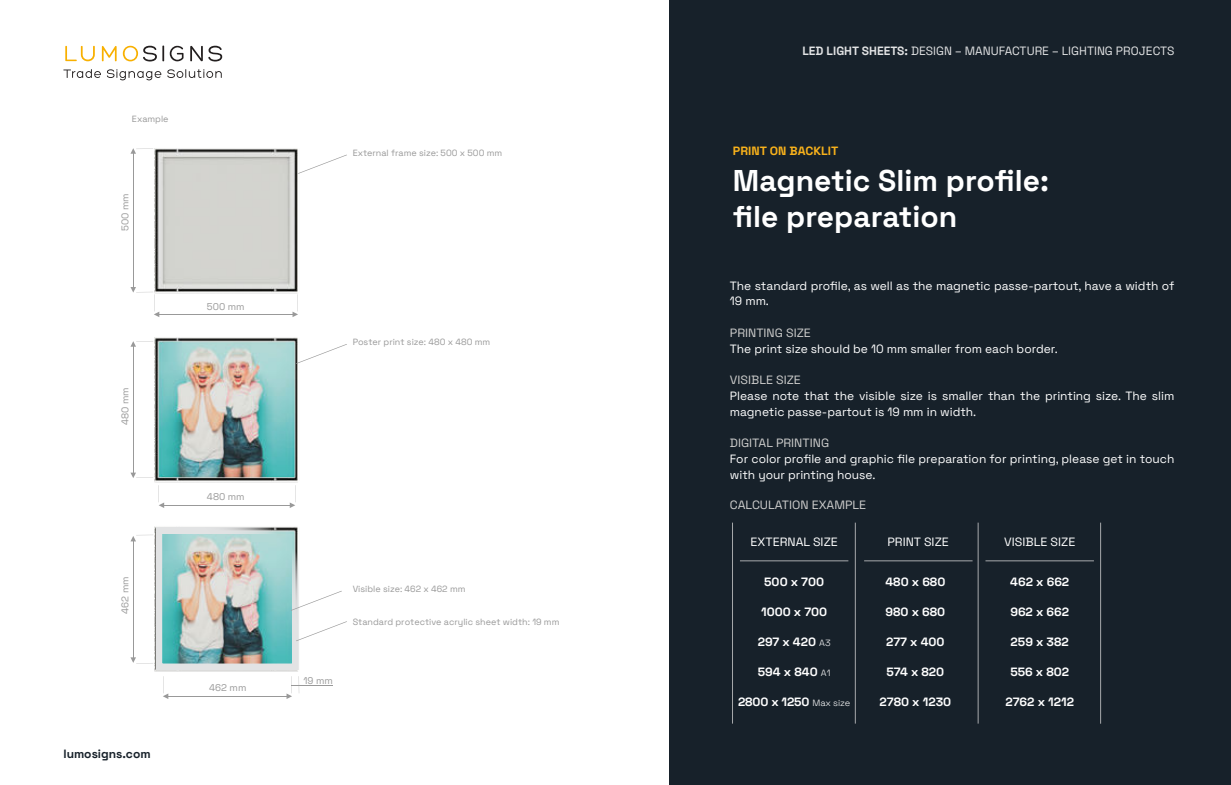
<style>
.page{position:relative;width:1231px;height:785px;background:#fff}
.page>*{position:absolute;margin:0;border:0;box-sizing:border-box;transform-origin:0 0}
.t1{font:700 30px/36px "Space Grotesk";color:#fff}
.t2{font:12px/15.8px "Space Grotesk";color:#fff}
.t3{font:700 12px "Space Grotesk";color:#fff}
.t4{font:12px "Space Grotesk";color:#cdcdcc}
.t5{font:12px "Space Grotesk";color:#e2e3e4}
.t6{font:700 12px "Space Grotesk";color:#f9b21b}
.t7{font:700 12px "Space Grotesk";color:#17212a}
.t8{font:9.75px "Space Grotesk";color:#999}
.t9{font:9px "Space Grotesk";color:#999}
.s1{font-weight:700}
.s2{font-weight:300;font-size:9px}
</style>
<div class="page">
<div style="left:669px;top:0;width:562px;height:784px;background:#17212a"></div>
<hr style="left:985px;top:560px;width:109px;height:1px;background:#a8aaac">
<hr style="left:864px;top:560px;width:109px;height:1px;background:#a8aaac">
<hr style="left:740px;top:560px;width:108px;height:1px;background:#a8aaac">
<hr style="left:978px;top:522px;width:1px;height:201px;background:#a8aaac">
<hr style="left:1100px;top:522px;width:1px;height:201px;background:#a8aaac">
<hr style="left:732px;top:522px;width:1px;height:201px;background:#a8aaac">
<hr style="left:855px;top:522px;width:1px;height:201px;background:#a8aaac">
<svg style="left:65px;top:46px;width:30px;height:15px"></svg>
<svg style="left:102px;top:46px;width:15px;height:16px"></svg>
<svg style="left:123px;top:45px;width:41px;height:17px"></svg>
<svg style="left:170px;top:46px;width:14px;height:15px"></svg>
<svg style="left:190px;top:46px;width:32px;height:16px"></svg>
<svg style="left:63px;top:69px;width:38px;height:9px"></svg>
<svg style="left:107px;top:69px;width:54px;height:11px"></svg>
<svg style="left:167px;top:69px;width:55px;height:9px"></svg>
<hr style="left:133px;top:152px;width:1px;height:137px;background:#999">
<svg style="left:130px;top:148px;width:23px;height:6px"></svg>
<hr style="left:157px;top:314px;width:138px;height:1px;background:#999">
<svg style="left:130px;top:287px;width:29px;height:30px"></svg>
<svg style="left:293px;top:294px;width:5px;height:23px"></svg>
<svg style="left:300px;top:155px;width:47px;height:18px"></svg>
<img style="left:153px;top:148px;width:147px;height:146px">
<img style="left:154px;top:337px;width:144px;height:146px">
<hr style="left:163px;top:505px;width:128px;height:1px;background:#999">
<svg style="left:158px;top:485px;width:6px;height:23px"></svg>
<svg style="left:290px;top:485px;width:6px;height:23px"></svg>
<hr style="left:166px;top:696px;width:123px;height:1px;background:#999">
<svg style="left:163px;top:676px;width:5px;height:23px"></svg>
<svg style="left:287px;top:676px;width:5px;height:23px"></svg>
<hr style="left:133px;top:343px;width:1px;height:131px;background:#999">
<svg style="left:131px;top:341px;width:22px;height:5px"></svg>
<svg style="left:130px;top:472px;width:23px;height:6px"></svg>
<svg style="left:297px;top:344px;width:50px;height:20px"></svg>
<img style="left:156px;top:339px;width:141px;height:141px">
<img style="left:154px;top:670px;width:144px;height:2px">
<hr style="left:291px;top:685px;width:42px;height:1px;background:#999">
<img style="left:130px;top:526px;width:217px;height:144px">
<p class="t9" style="left:132px;top:115px;width:38px">Example</p>
<p class="t8" style="left:121px;top:231px;width:39px;rotate:-90deg">500 mm</p>
<p class="t8" style="left:121px;top:425px;width:39px;rotate:-90deg">480 mm</p>
<p class="t8" style="left:121px;top:614px;width:39px;rotate:-90deg">462 mm</p>
<p class="t7" style="left:63px;top:748px;width:89px">lumosigns.com</p>
<p class="t8" style="left:207px;top:301px;width:39px">500 mm</p>
<p class="t8" style="left:207px;top:492px;width:39px">480 mm</p>
<p class="t8" style="left:209px;top:683px;width:39px">462 mm</p>
<p class="t5" style="left:802px;top:45px;width:373px"><span class="s1">LED LIGHT SHEETS:</span> DESIGN – MANUFACTURE – LIGHTING PROJECTS</p>
<p class="t8" style="left:303px;top:675px;width:31px">19 mm</p>
<p class="t9" style="left:353px;top:149px;width:151px">External frame size: 500 x 500 mm</p>
<p class="t6" style="left:733px;top:145px;width:107px">PRINT ON BACKLIT</p>
<p class="t9" style="left:353px;top:338px;width:139px">Poster print size: 480 x 480 mm</p>
<p class="t9" style="left:353px;top:585px;width:114px">Visible size: 462 x 462 mm</p>
<p class="t9" style="left:353px;top:617px;width:208px">Standard protective acrylic sheet width: 19 mm</p>
<h1 class="t1" style="left:733px;top:160px;width:318px">Magnetic Slim profile: file preparation</h1>
<p class="t2" style="left:730px;top:277px;width:446px">The standard profile, as well as the magnetic passe-partout, have a width of<br>19 mm.</p>
<p class="t4" style="left:730px;top:327px;width:82px">PRINTING SIZE</p>
<p class="t2" style="left:730px;top:341px;width:329px">The print size should be 10 mm smaller from each border.</p>
<p class="t4" style="left:730px;top:374px;width:73px">VISIBLE SIZE</p>
<p class="t2" style="left:730px;top:388px;width:446px">Please note that the visible size is smaller than the printing size. The slim magnetic passe-partout is 19 mm in width.</p>
<p class="t4" style="left:730px;top:437px;width:101px">DIGITAL PRINTING</p>
<p class="t2" style="left:730px;top:450px;width:446px">For color profile and graphic file preparation for printing, please get in touch with your printing house.</p>
<p class="t4" style="left:730px;top:499px;width:138px">CALCULATION EXAMPLE</p>
<p class="t2" style="left:751px;top:534px;width:89px">EXTERNAL SIZE</p>
<p class="t3" style="left:764px;top:576px;width:61px">500 x 700</p>
<p class="t3" style="left:761px;top:606px;width:68px">1000 x 700</p>
<p class="t3" style="left:758px;top:636px;width:74px">297 x 420 <span class="s2">A3</span></p>
<p class="t3" style="left:758px;top:666px;width:74px">594 x 840 <span class="s2">A1</span></p>
<p class="t3" style="left:738px;top:696px;width:114px">2800 x 1250 <span class="s2">Max size</span></p>
<p class="t2" style="left:887px;top:534px;width:63px">PRINT SIZE</p>
<p class="t2" style="left:1004px;top:534px;width:73px">VISIBLE SIZE</p>
<p class="t3" style="left:885px;top:576px;width:61px">480 x 680</p>
<p class="t3" style="left:886px;top:606px;width:61px">980 x 680</p>
<p class="t3" style="left:886px;top:636px;width:60px">277 x 400</p>
<p class="t3" style="left:886px;top:666px;width:59px">574 x 820</p>
<p class="t3" style="left:880px;top:696px;width:73px">2780 x 1230</p>
<p class="t3" style="left:1010px;top:576px;width:60px">462 x 662</p>
<p class="t3" style="left:1010px;top:606px;width:60px">962 x 662</p>
<p class="t3" style="left:1011px;top:636px;width:60px">259 x 382</p>
<p class="t3" style="left:1010px;top:666px;width:60px">556 x 802</p>
<p class="t3" style="left:1006px;top:696px;width:70px">2762 x 1212</p>
</div>
